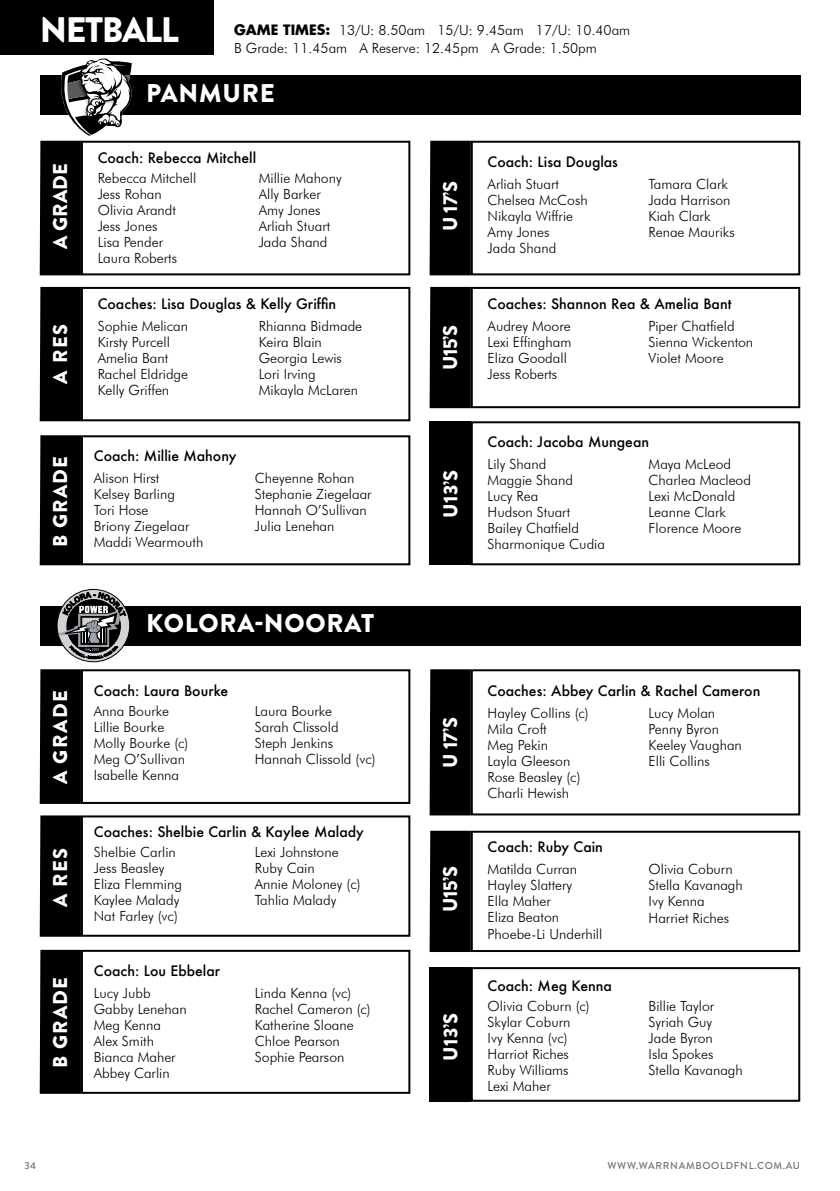
<style>
.page{position:relative;width:840px;height:1191px;background:#fff}
.page>*{position:absolute;margin:0;border:0;box-sizing:border-box;transform-origin:0 0}
.t1{font:900 35.4px "Brandon Grotesque";letter-spacing:-.04em;color:#fff}
.t2{font:900 25.6px "Brandon Grotesque";letter-spacing:.03em;color:#fff}
.t3{font:900 20px "Brandon Grotesque";letter-spacing:.035em;color:#fff}
.t4{font:300 14px/16px "Futura BT";color:#000}
.t5{font:500 14px "Futura";color:#000}
.t6{font:500 10px "Brandon Grotesque";letter-spacing:.07em;color:#6d6e71}
.s1{font-family:"Futura";font-weight:700}
</style>
<div class="page">
<div style="left:0;top:0;width:213px;height:55px;background:#000"></div>
<div style="left:40px;top:75px;width:759px;height:40px;background:#000"></div>
<div style="left:429px;top:141px;width:41px;height:134px;background:#000"></div>
<div style="left:429px;top:287px;width:41px;height:121px;background:#000"></div>
<div style="left:40px;top:287px;width:41px;height:134px;background:#000"></div>
<div style="left:40px;top:435px;width:41px;height:130px;background:#000"></div>
<div style="left:81px;top:435px;width:329px;height:130px;border:2px solid #000"></div>
<div style="left:470px;top:141px;width:329px;height:134px;border:2px solid #000"></div>
<div style="left:81px;top:141px;width:329px;height:134px;border:2px solid #000"></div>
<div style="left:470px;top:287px;width:329px;height:121px;border:2px solid #000"></div>
<div style="left:81px;top:287px;width:329px;height:134px;border:2px solid #000"></div>
<div style="left:429px;top:421px;width:41px;height:144px;background:#000"></div>
<div style="left:470px;top:421px;width:329px;height:144px;border:2px solid #000"></div>
<svg style="left:40px;top:58px;width:92px;height:217px"></svg>
<div style="left:40px;top:669px;width:41px;height:135px;background:#000"></div>
<div style="left:40px;top:815px;width:41px;height:121px;background:#000"></div>
<div style="left:81px;top:669px;width:329px;height:135px;border:2px solid #000"></div>
<div style="left:81px;top:815px;width:329px;height:121px;border:2px solid #000"></div>
<div style="left:40px;top:606px;width:759px;height:39px;background:#000"></div>
<div style="left:429px;top:669px;width:41px;height:146px;background:#000"></div>
<div style="left:429px;top:830px;width:41px;height:122px;background:#000"></div>
<div style="left:40px;top:949px;width:41px;height:144px;background:#000"></div>
<div style="left:81px;top:949px;width:329px;height:144px;border:2px solid #000"></div>
<div style="left:470px;top:669px;width:329px;height:146px;border:2px solid #000"></div>
<div style="left:470px;top:830px;width:329px;height:122px;border:2px solid #000"></div>
<div style="left:429px;top:967px;width:41px;height:134px;background:#000"></div>
<div style="left:470px;top:967px;width:329px;height:134px;border:2px solid #000"></div>
<svg style="left:57px;top:590px;width:69px;height:69px"></svg>
<h1 class="t1" style="left:40px;top:5px;width:140px">NETBALL</h1>
<p class="t4" style="left:234px;top:21px;width:397px;line-height:18px"><span class="s1">GAME TIMES:</span> 13/U: 8.50am 15/U: 9.45am 17/U: 10.40am<br>B Grade: 11.45am A Reserve: 12.45pm A Grade: 1.50pm</p>
<h2 class="t2" style="left:146px;top:75px;width:130px">PANMURE</h2>
<h3 class="t3" style="left:46px;top:249px;width:87px;rotate:-90deg">A GRADE</h3>
<h3 class="t3" style="left:46px;top:383px;width:61px;rotate:-90deg">A RES</h3>
<h3 class="t3" style="left:46px;top:547px;width:92px;rotate:-90deg">B GRADE</h3>
<h3 class="t3" style="left:46px;top:784px;width:95px;rotate:-90deg">A GRADE</h3>
<h3 class="t3" style="left:46px;top:907px;width:61px;rotate:-90deg">A RES</h3>
<h3 class="t3" style="left:46px;top:1067px;width:92px;rotate:-90deg">B GRADE</h3>
<p class="t5" style="left:98px;top:148px;width:160px">Coach: Rebecca Mitchell</p>
<p class="t5" style="left:487px;top:152px;width:132px">Coach: Lisa Douglas</p>
<p class="t4" style="left:98px;top:170px;width:100px">Rebecca Mitchell<br>Jess Rohan<br>Olivia Arandt<br>Jess Jones<br>Lisa Pender<br>Laura Roberts</p>
<p class="t4" style="left:258px;top:170px;width:84px">Millie Mahony<br>Ally Barker<br>Amy Jones<br>Arliah Stuart<br>Jada Shand</p>
<p class="t4" style="left:487px;top:176px;width:101px">Arliah Stuart<br>Chelsea McCosh<br>Nikayla Wiffrie<br>Amy Jones<br>Jada Shand</p>
<p class="t4" style="left:648px;top:176px;width:88px">Tamara Clark<br>Jada Harrison<br>Kiah Clark<br>Renae Mauriks</p>
<h3 class="t3" style="left:436px;top:231px;width:52px;rotate:-90deg">U 17’S</h3>
<p class="t5" style="left:98px;top:294px;width:240px">Coaches: Lisa Douglas &amp; Kelly Griffin</p>
<p class="t5" style="left:487px;top:294px;width:245px">Coaches: Shannon Rea &amp; Amelia Bant</p>
<p class="t4" style="left:98px;top:317px;width:92px">Sophie Melican<br>Kirsty Purcell<br>Amelia Bant<br>Rachel Eldridge<br>Kelly Griffen</p>
<p class="t4" style="left:258px;top:317px;width:105px">Rhianna Bidmade<br>Keira Blain<br>Georgia Lewis<br>Lori Irving<br>Mikayla McLaren</p>
<p class="t5" style="left:94px;top:446px;width:144px">Coach: Millie Mahony</p>
<p class="t4" style="left:94px;top:470px;width:111px">Alison Hirst<br>Kelsey Barling<br>Tori Hose<br>Briony Ziegelaar<br>Maddi Wearmouth</p>
<p class="t4" style="left:255px;top:470px;width:118px">Cheyenne Rohan<br>Stephanie Ziegelaar<br>Hannah O’Sullivan<br>Julia Lenehan</p>
<h2 class="t2" style="left:146px;top:605px;width:229px">KOLORA-NOORAT</h2>
<p class="t5" style="left:94px;top:681px;width:136px">Coach: Laura Bourke</p>
<p class="t4" style="left:94px;top:703px;width:96px">Anna Bourke<br>Lillie Bourke<br>Molly Bourke (c)<br>Meg O’Sullivan<br>Isabelle Kenna</p>
<p class="t4" style="left:255px;top:703px;width:122px">Laura Bourke<br>Sarah Clissold<br>Steph Jenkins<br>Hannah Clissold (vc)</p>
<p class="t5" style="left:94px;top:822px;width:271px">Coaches: Shelbie Carlin &amp; Kaylee Malady</p>
<p class="t4" style="left:94px;top:844px;width:89px">Shelbie Carlin<br>Jess Beasley<br>Eliza Flemming<br>Kaylee Malady<br>Nat Farley (vc)</p>
<p class="t4" style="left:255px;top:844px;width:107px">Lexi Johnstone<br>Ruby Cain<br>Annie Moloney (c)<br>Tahlia Malady</p>
<p class="t5" style="left:94px;top:961px;width:128px">Coach: Lou Ebbelar</p>
<p class="t4" style="left:94px;top:984px;width:94px">Lucy Jubb<br>Gabby Lenehan<br>Meg Kenna<br>Alex Smith<br>Bianca Maher<br>Abbey Carlin</p>
<p class="t4" style="left:255px;top:984px;width:117px">Linda Kenna (vc)<br>Rachel Cameron (c)<br>Katherine Sloane<br>Chloe Pearson<br>Sophie Pearson</p>
<h3 class="t3" style="left:436px;top:370px;width:47px;rotate:-90deg">U15’S</h3>
<h3 class="t3" style="left:436px;top:517px;width:49px;rotate:-90deg">U13’S</h3>
<p class="t4" style="left:487px;top:317px;width:85px">Audrey Moore<br>Lexi Effingham<br>Eliza Goodall<br>Jess Roberts</p>
<p class="t4" style="left:648px;top:317px;width:106px">Piper Chatfield<br>Sienna Wickenton<br>Violet Moore</p>
<p class="t5" style="left:487px;top:432px;width:163px">Coach: Jacoba Mungean</p>
<p class="t4" style="left:487px;top:456px;width:119px">Lily Shand<br>Maggie Shand<br>Lucy Rea<br>Hudson Stuart<br>Bailey Chatfield<br>Sharmonique Cudia</p>
<p class="t4" style="left:648px;top:456px;width:104px">Maya McLeod<br>Charlea Macleod<br>Lexi McDonald<br>Leanne Clark<br>Florence Moore</p>
<h3 class="t3" style="left:436px;top:768px;width:52px;rotate:-90deg">U 17’S</h3>
<h3 class="t3" style="left:436px;top:911px;width:47px;rotate:-90deg">U15’S</h3>
<h3 class="t3" style="left:436px;top:1060px;width:49px;rotate:-90deg">U13’S</h3>
<p class="t5" style="left:487px;top:681px;width:274px">Coaches: Abbey Carlin &amp; Rachel Cameron</p>
<p class="t4" style="left:487px;top:705px;width:103px">Hayley Collins (c)<br>Mila Croft<br>Meg Pekin<br>Layla Gleeson<br>Rose Beasley (c)<br>Charli Hewish</p>
<p class="t4" style="left:648px;top:705px;width:95px">Lucy Molan<br>Penny Byron<br>Keeley Vaughan<br>Elli Collins</p>
<p class="t5" style="left:487px;top:837px;width:117px">Coach: Ruby Cain</p>
<p class="t4" style="left:487px;top:861px;width:116px">Matilda Curran<br>Hayley Slattery<br>Ella Maher<br>Eliza Beaton<br>Phoebe-Li Underhill</p>
<p class="t4" style="left:648px;top:861px;width:96px">Olivia Coburn<br>Stella Kavanagh<br>Ivy Kenna<br>Harriet Riches</p>
<p class="t5" style="left:487px;top:976px;width:126px">Coach: Meg Kenna</p>
<p class="t4" style="left:487px;top:998px;width:104px">Olivia Coburn (c)<br>Skylar Coburn<br>Ivy Kenna (vc)<br>Harriot Riches<br>Ruby Williams<br>Lexi Maher</p>
<p class="t4" style="left:648px;top:998px;width:96px">Billie Taylor<br>Syriah Guy<br>Jade Byron<br>Isla Spokes<br>Stella Kavanagh</p>
<p class="t6" style="left:24px;top:1159px;width:13px">34</p>
<p class="t6" style="left:607px;top:1159px;width:194px">WWW.WARRNAMBOOLDFNL.COM.AU</p>
</div>
